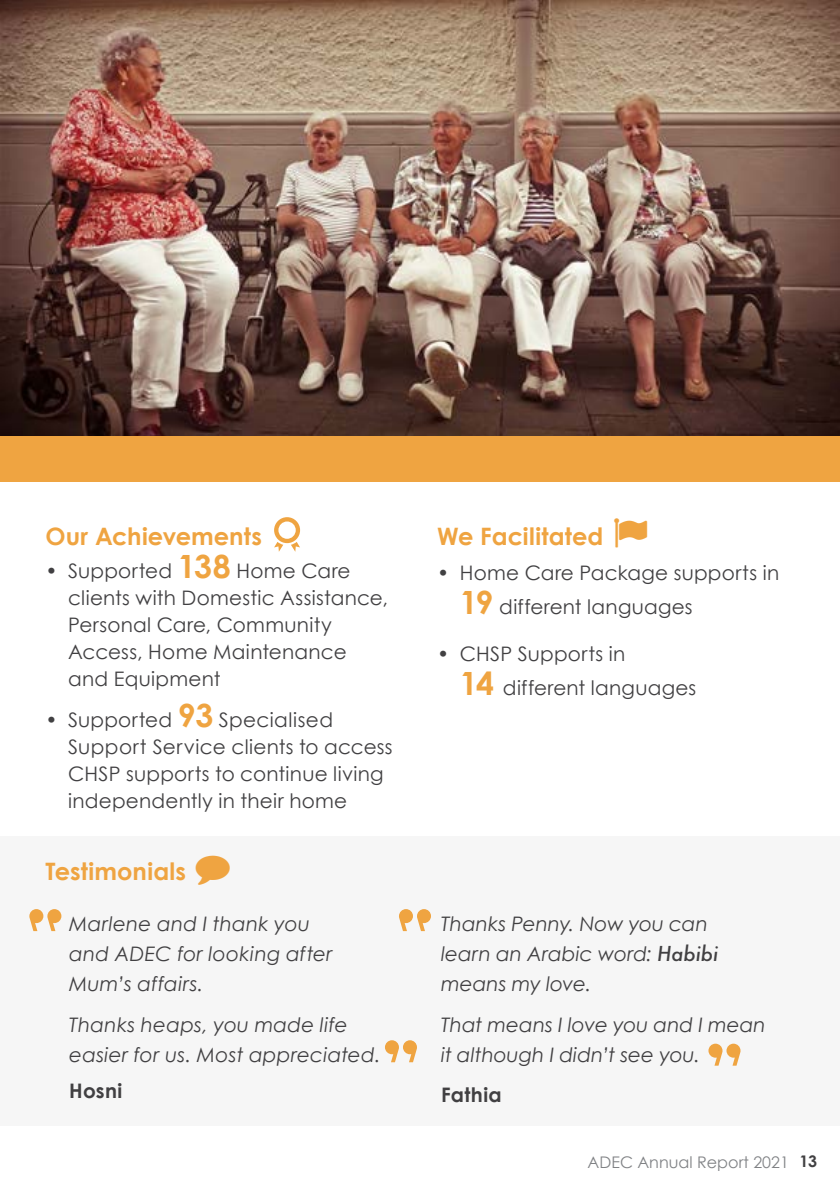
<style>
.page{position:relative;width:840px;height:1191px;background:#fff}
.page>*{position:absolute;margin:0;border:0;box-sizing:border-box;transform-origin:0 0}
.t1{font:700 24px "Century Gothic";letter-spacing:.005em;color:#efa441}
.t2{font:20px/27px "Century Gothic";letter-spacing:.01em;color:#414042}
.t3{font:italic 20px/30px "Century Gothic";letter-spacing:.005em;color:#414042}
.t4{font:700 20px "Century Gothic";letter-spacing:.015em;color:#414042}
.t5{font:16px "Century Gothic";color:#808285}
.s1{font-weight:700;font-size:32px;color:#efa441}
.s2{font-family:"Futura";font-weight:500}
.s3{font-weight:700;color:#414042}
</style>
<div class="page">
<div style="left:0;top:836px;width:839px;height:289px;background:#f6f6f6"></div>
<img style="left:0;top:0;width:839px;height:437px">
<svg style="left:708px;top:1043px;width:32px;height:22px"></svg>
<svg style="left:385px;top:1040px;width:32px;height:22px"></svg>
<svg style="left:29px;top:909px;width:32px;height:22px"></svg>
<svg style="left:399px;top:909px;width:32px;height:22px"></svg>
<svg style="left:274px;top:517px;width:26px;height:35px"></svg>
<div style="left:0;top:437px;width:839px;height:45px;background:#efa441"></div>
<p class="t1" style="left:45px;top:521px;width:218px">Our Achievements</p>
<p class="t2" style="left:68px;top:557px;width:321px;text-indent:-23px">• Supported <span class="s1">138</span> Home Care clients with Domestic Assistance,<br>Personal Care, Community<br>Access, Home Maintenance and Equipment</p>
<p class="t2" style="left:68px;top:706px;width:326px;text-indent:-23px">• Supported <span class="s1">93</span> Specialised<br>Support Service clients to access<br>CHSP supports to continue living independently in their home</p>
<p class="t1" style="left:45px;top:856px;width:186px">Testimonials ◆</p>
<p class="t3" style="left:69px;top:908px;width:265px">Marlene and I thank you and ADEC for looking after<br>Mum’s affairs.</p>
<p class="t3" style="left:69px;top:1010px;width:313px">Thanks heaps, you made life easier for us. Most appreciated.</p>
<p class="t4" style="left:69px;top:1078px;width:55px">Hosni</p>
<p class="t1" style="left:437px;top:521px;width:168px">We Facilitated</p>
<p class="t2" style="left:459px;top:556px;width:321px;line-height:34px;text-indent:-23px">• Home Care Package supports in<br><span class="s1">19</span> different languages</p>
<p class="t2" style="left:459px;top:637px;width:238px;line-height:34px;text-indent:-23px">• CHSP Supports in<br><span class="s1">14</span> different languages</p>
<p class="t3" style="left:441px;top:908px;width:278px">Thanks Penny. Now you can learn an Arabic word: <span class="s2">Habibi </span>means my love.</p>
<p class="t3" style="left:441px;top:1010px;width:326px">That means I love you and I mean it although I didn’t see you.</p>
<p class="t4" style="left:441px;top:1082px;width:62px">Fathia</p>
<p class="t5" style="left:587px;top:1152px;width:231px">ADEC Annual Report 2021 <span class="s3">13</span></p>
</div>
